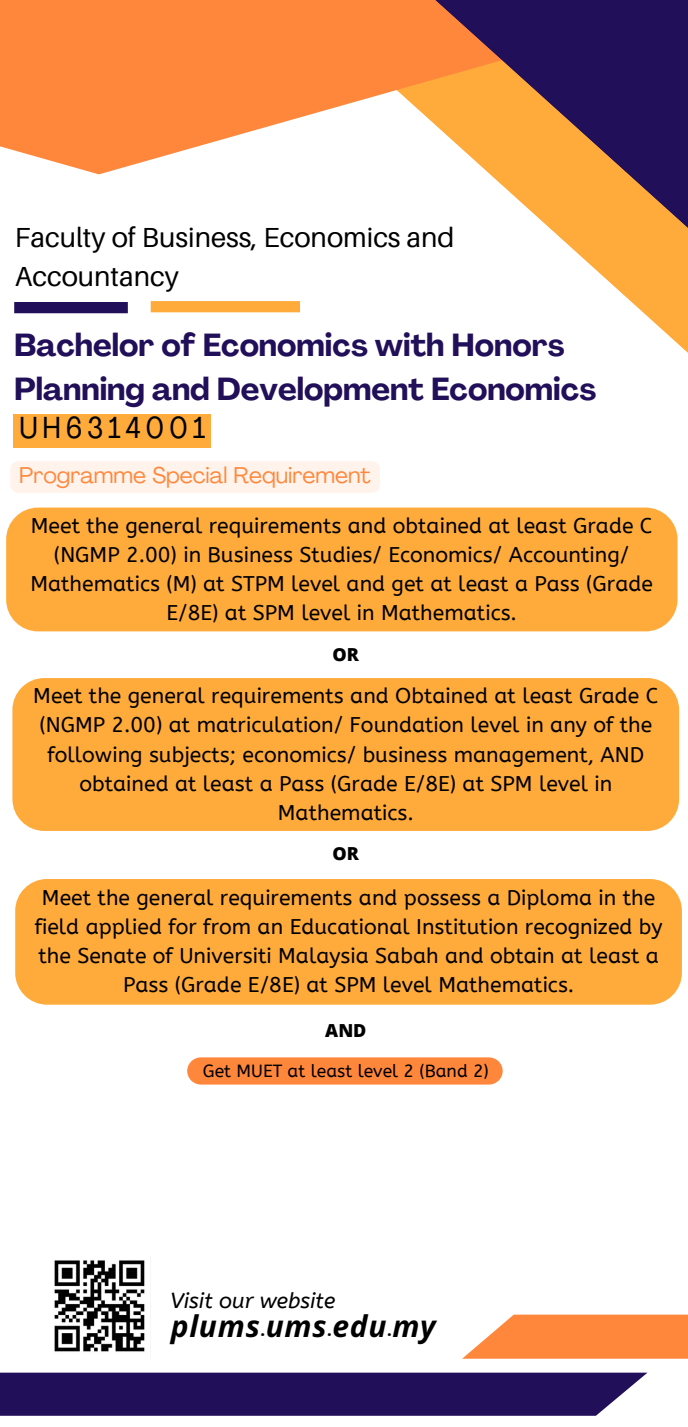
<style>
.page{position:relative;width:688px;height:1427px;background:#fff}
.page>*{position:absolute;margin:0;border:0;box-sizing:border-box;transform-origin:0 0}
.t1{font:700 31.5px/43.9px "Agrandir";color:#220f59}
.t2{font:italic 700 30px "Noto Sans";letter-spacing:.025em;color:#000}
.t3{font:condensed 30px "Agrandir";letter-spacing:.16em;color:#000}
.t4{font:27.62px/38.5px "Aileron";color:#000}
.t5{font:22.5px "Agrandir";color:#ff873b}
.t6{font:italic 21.5px "A Bee Zee";color:#000}
.t7{font:21.25px/29.1px "A Bee Zee";color:#000;text-align:center}
.t8{font:800 18px "Open Sans";color:#000}
.t9{font:17.62px "A Bee Zee";color:#000}
.s1{font-family:"Moloko";font-weight:400;font-style:normal}
</style>
<div class="page">
<svg style="left:0;top:0;width:328px;height:174px;background:#ff9958"></svg>
<svg style="left:328px;top:0;width:359px;height:352px"></svg>
<div style="left:0;top:1373px;width:647px;height:43px;background:#220f59"></div>
<svg style="left:462px;top:1315px;width:225px;height:44px;background:#ff9552"></svg>
<img style="left:54px;top:1260px;width:91px;height:92px">
<div style="left:14px;top:302px;width:114px;height:11px;background:#220f59"></div>
<div style="left:151px;top:301px;width:149px;height:11px;background:#ffab3b"></div>
<div style="left:14px;top:414px;width:197px;height:33px;background:#ffab3b"></div>
<div style="left:6px;top:508px;width:671px;height:123px;background:#ffab3b;border-radius:32px"></div>
<div style="left:10px;top:461px;width:369px;height:32px;background:#fff3eb;border-radius:8px"></div>
<div style="left:12px;top:678px;width:666px;height:153px;background:#ffab3b;border-radius:32px"></div>
<div style="left:15px;top:879px;width:666px;height:126px;background:#ffab3b;border-radius:32px"></div>
<div style="left:187px;top:1057px;width:315px;height:27px;background:#ff873b"></div>
<h3 class="t4" style="left:15px;top:218px;width:441px">Faculty of Business, Economics and<br>Accountancy</h3>
<h1 class="t1" style="left:14px;top:326px;width:583px">Bachelor of Economics with Honors<br>Planning and Development Economics</h1>
<h2 class="t3" style="left:19px;top:416px;width:187px">UH6314001</h2>
<p class="t5" style="left:19px;top:466px;width:353px">Programme Special Requirement</p>
<p class="t7" style="left:30px;top:511px;width:623px">Meet the general requirements and obtained at least Grade C (NGMP 2.00) in Business Studies/ Economics/ Accounting/ Mathematics (M) at STPM level and get at least a Pass (Grade E/8E) at SPM level in Mathematics.</p>
<p class="t8" style="left:332px;top:642px;width:28px">OR</p>
<p class="t7" style="left:33px;top:682px;width:626px">Meet the general requirements and Obtained at least Grade C (NGMP 2.00) at matriculation/ Foundation level in any of the following subjects; economics/ business management, AND obtained at least a Pass (Grade E/8E) at SPM level in Mathematics.</p>
<p class="t8" style="left:332px;top:841px;width:28px">OR</p>
<p class="t7" style="left:35px;top:884px;width:629px">Meet the general requirements and possess a Diploma in the field applied for from an Educational Institution recognized by the Senate of Universiti Malaysia Sabah and obtain at least a Pass (Grade E/8E) at SPM level Mathematics.</p>
<p class="t8" style="left:325px;top:1017px;width:43px">AND</p>
<p class="t9" style="left:203px;top:1060px;width:287px">Get MUET at least level 2 (Band 2)</p>
<p class="t6" style="left:170px;top:1288px;width:166px">Visit our website</p>
<h2 class="t2" style="left:171px;top:1305px;width:266px">plums<span class="s1">.</span>ums<span class="s1">.</span>edu<span class="s1">.</span>my</h2>
</div>
